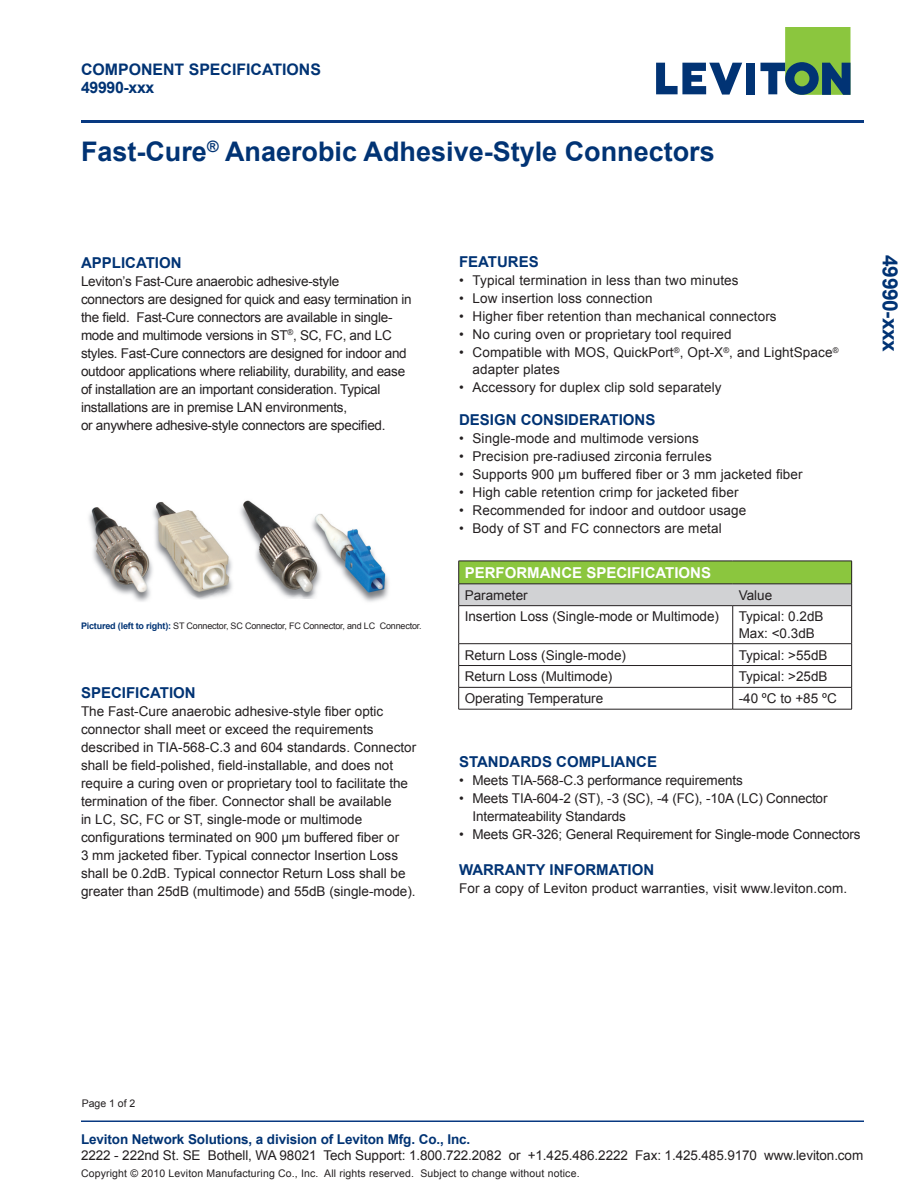
<style>
.page{position:relative;width:918px;height:1188px;background:#fff}
.page>*{position:absolute;margin:0;border:0;box-sizing:border-box;transform-origin:0 0}
.t1{font:700 27px "Arial";color:#013374}
.t2{font:700 21px "Arial";letter-spacing:-.02em;color:#013374}
.t3{font:700 15.9px "Arial";color:#013374}
.t4{font:700 15.9px "Arial";letter-spacing:-.02em;color:#013374}
.t5{font:700 15px "Arial";color:#013374}
.t6{font:700 15px "Arial";color:#fff}
.t7{font:13.5px/18px "Arial";color:#231f20}
.t8{font:13.5px/18px "Arial";letter-spacing:-.02em;color:#231f20}
.t9{font:10.5px "Arial";letter-spacing:.015em;color:#231f20}
.t10{font:9px "Arial";letter-spacing:-.02em;color:#231f20}
.s1{font-weight:700;color:#013374}
</style>
<div class="page">
<svg style="left:656px;top:63px;width:86px;height:32px"></svg>
<div style="left:746px;top:63px;width:9px;height:31px;background:#013374"></div>
<svg style="left:760px;top:27px;width:90px;height:68px"></svg>
<hr style="left:81px;top:120px;width:783px;height:3px;background:#083981">
<hr style="left:81px;top:1120px;width:783px;height:2px;background:#083981">
<svg style="left:458px;top:561px;width:394px;height:45px;background:#a8c583"></svg>
<hr style="left:459px;top:605px;width:274px;height:1px;background:#231f20">
<hr style="left:458px;top:606px;width:1px;height:38px;background:#231f20">
<hr style="left:733px;top:605px;width:119px;height:1px;background:#231f20">
<hr style="left:732px;top:606px;width:1px;height:38px;background:#231f20">
<hr style="left:851px;top:606px;width:1px;height:38px;background:#231f20">
<hr style="left:459px;top:643px;width:274px;height:1px;background:#231f20">
<hr style="left:733px;top:643px;width:119px;height:1px;background:#231f20">
<hr style="left:459px;top:665px;width:274px;height:1px;background:#231f20">
<hr style="left:733px;top:665px;width:119px;height:1px;background:#231f20">
<hr style="left:459px;top:687px;width:274px;height:1px;background:#231f20">
<svg style="left:458px;top:644px;width:1px;height:65px"></svg>
<hr style="left:733px;top:687px;width:119px;height:1px;background:#231f20">
<svg style="left:732px;top:644px;width:1px;height:65px"></svg>
<svg style="left:851px;top:644px;width:1px;height:65px"></svg>
<hr style="left:459px;top:709px;width:274px;height:1px;background:#231f20">
<hr style="left:733px;top:709px;width:119px;height:1px;background:#231f20">
<img style="left:89px;top:502px;width:144px;height:100px">
<img style="left:240px;top:500px;width:149px;height:102px">
<p class="t3" style="left:81px;top:59px;width:241px">COMPONENT SPECIFICATIONS</p>
<p class="t4" style="left:81px;top:77px;width:75px">49990-xxx</p>
<p class="t1" style="left:81px;top:133px;width:635px">Fast-Cure<sup>®</sup> Anaerobic Adhesive-Style Connectors</p>
<p class="t5" style="left:81px;top:252px;width:102px">APPLICATION</p>
<p class="t8" style="left:81px;top:272px;width:260px">Leviton’s Fast-Cure anaerobic adhesive-style</p>
<p class="t8" style="left:81px;top:290px;width:332px">connectors are designed for quick and easy termination in the field. Fast-Cure connectors are available in single&shy;mode and multimode versions in ST<sup>®</sup>, SC, FC, and LC styles. Fast-Cure connectors are designed for indoor and outdoor applications where reliability, durability, and ease of installation are an important consideration. Typical</p>
<p class="t8" style="left:81px;top:398px;width:268px">installations are in premise LAN environments,</p>
<p class="t8" style="left:81px;top:416px;width:306px">or anywhere adhesive-style connectors are specified.</p>
<p class="t10" style="left:81px;top:620px;width:342px"><span class="s1">Pictured (left to right):</span> ST Connector, SC Connector, FC Connector, and LC Connector.</p>
<p class="t5" style="left:81px;top:683px;width:116px">SPECIFICATION</p>
<p class="t7" style="left:81px;top:702px;width:337px">The Fast-Cure anaerobic adhesive-style fiber optic connector shall meet or exceed the requirements described in TIA-568-C.3 and 604 standards. Connector shall be field-polished, field-installable, and does not require a curing oven or proprietary tool to facilitate the termination of the fiber. Connector shall be available<br>in LC, SC, FC or ST, single-mode or multimode configurations terminated on 900 µm buffered fiber or<br>3 mm jacketed fiber. Typical connector Insertion Loss shall be 0.2dB. Typical connector Return Loss shall be greater than 25dB (multimode) and 55dB (single-mode).</p>
<p class="t5" style="left:459px;top:252px;width:81px">FEATURES</p>
<p class="t7" style="left:459px;top:272px;width:281px">• Typical termination in less than two minutes</p>
<p class="t7" style="left:459px;top:290px;width:195px">• Low insertion loss connection</p>
<p class="t7" style="left:459px;top:308px;width:319px">• Higher fiber retention than mechanical connectors</p>
<p class="t7" style="left:459px;top:326px;width:274px">• No curing oven or proprietary tool required</p>
<p class="t7" style="left:472px;top:345px;width:368px;line-height:16.5px;text-indent:-14px">• Compatible with MOS, QuickPort<sup>®</sup>, Opt-X<sup>®</sup>, and LightSpace<sup>® </sup>adapter plates</p>
<p class="t7" style="left:459px;top:378px;width:264px">• Accessory for duplex clip sold separately</p>
<p class="t5" style="left:459px;top:410px;width:198px">DESIGN CONSIDERATIONS</p>
<p class="t7" style="left:459px;top:429px;width:242px">• Single-mode and multimode versions</p>
<p class="t7" style="left:459px;top:447px;width:254px">• Precision pre-radiused zirconia ferrules</p>
<p class="t7" style="left:459px;top:465px;width:345px">• Supports 900 µm buffered fiber or 3 mm jacketed fiber</p>
<p class="t7" style="left:459px;top:483px;width:281px">• High cable retention crimp for jacketed fiber</p>
<p class="t7" style="left:459px;top:501px;width:289px">• Recommended for indoor and outdoor usage</p>
<p class="t7" style="left:459px;top:519px;width:264px">• Body of ST and FC connectors are metal</p>
<p class="t6" style="left:465px;top:563px;width:248px">PERFORMANCE SPECIFICATIONS</p>
<p class="t7" style="left:465px;top:586px;width:65px">Parameter</p>
<p class="t7" style="left:739px;top:586px;width:35px">Value</p>
<p class="t7" style="left:465px;top:608px;width:256px">Insertion Loss (Single-mode or Multimode)</p>
<p class="t7" style="left:739px;top:609px;width:86px;line-height:16.2px">Typical: 0.2dB<br>Max: &lt;0.3dB</p>
<p class="t7" style="left:465px;top:646px;width:163px">Return Loss (Single-mode)</p>
<p class="t7" style="left:739px;top:646px;width:90px">Typical: &gt;55dB</p>
<p class="t7" style="left:465px;top:668px;width:149px">Return Loss (Multimode)</p>
<p class="t7" style="left:739px;top:668px;width:90px">Typical: &gt;25dB</p>
<p class="t7" style="left:465px;top:690px;width:140px">Operating Temperature</p>
<p class="t7" style="left:739px;top:690px;width:100px">-40 ºC to +85 ºC</p>
<p class="t5" style="left:459px;top:752px;width:200px">STANDARDS COMPLIANCE</p>
<p class="t7" style="left:459px;top:771px;width:285px">• Meets TIA-568-C.3 performance requirements</p>
<p class="t7" style="left:472px;top:789px;width:357px;text-indent:-14px">• Meets TIA-604-2 (ST), -3 (SC), -4 (FC), -10A (LC) Connector<br>Intermateability Standards</p>
<p class="t7" style="left:459px;top:825px;width:403px">• Meets GR-326; General Requirement for Single-mode Connectors</p>
<p class="t5" style="left:459px;top:860px;width:197px">WARRANTY INFORMATION</p>
<p class="t7" style="left:459px;top:879px;width:390px">For a copy of Leviton product warranties, visit www.leviton.com.</p>
<p class="t2" style="left:904px;top:255px;width:99px;rotate:90deg">49990-xxx</p>
<p class="t9" style="left:82px;top:1097px;width:55px">Page 1 of 2</p>
<p class="t7" style="left:81px;top:1131px;width:784px;line-height:16.4px"><span class="s1">Leviton Network Solutions, a division of Leviton Mfg. Co., Inc.<br></span>2222 - 222nd St. SE Bothell, WA 98021 Tech Support: 1.800.722.2082 or +1.425.486.2222 Fax: 1.425.485.9170 www.leviton.com</p>
<p class="t9" style="left:81px;top:1166px;width:500px">Copyright © 2010 Leviton Manufacturing Co., Inc. All rights reserved. Subject to change without notice.</p>
</div>
